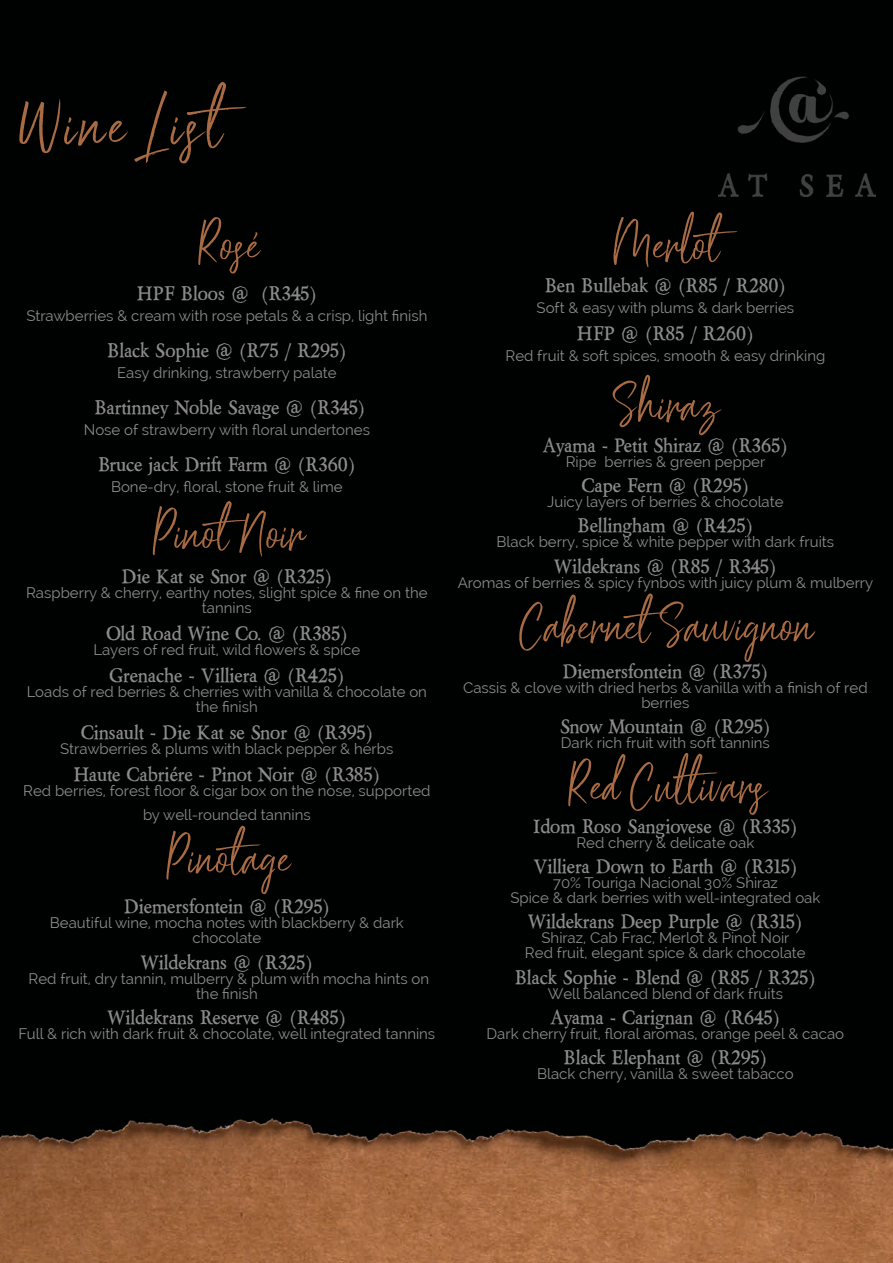
<style>
.page{position:relative;width:893px;height:1263px;background:#fff}
.page>*{position:absolute;margin:0;border:0;box-sizing:border-box;transform-origin:0 0}
.t1{font:72px "Scriptyca";letter-spacing:.05em;color:#a86b43}
.t2{font:54px "Scriptyca";color:#a86b43}
.t3{font:700 21px "Berylium";color:#8d8b8b}
.t4{font:15px/15px "Raleway";color:#8d8b8b;text-align:center}
</style>
<div class="page">
<img style="left:0;top:0;width:893px;height:1263px">
<img style="left:719px;top:77px;width:157px;height:120px">
<h1 class="t1" style="left:17px;top:67px;width:249px">Wine List</h1>
<h2 class="t2" style="left:195px;top:201px;width:66px">Rosé</h2>
<h3 class="t3" style="left:137px;top:281px;width:181px">HPF Bloos @ (R345)</h3>
<p class="t4" style="left:26px;top:308px;width:403px">Strawberries &amp; cream with rose petals &amp; a crisp, light finish</p>
<h3 class="t3" style="left:107px;top:338px;width:241px">Black Sophie @ (R75 / R295)</h3>
<p class="t4" style="left:117px;top:365px;width:221px">Easy drinking, strawberry palate</p>
<h3 class="t3" style="left:94px;top:395px;width:272px">Bartinney Noble Savage @ (R345)</h3>
<p class="t4" style="left:84px;top:422px;width:288px">Nose of strawberry with floral undertones</p>
<h3 class="t3" style="left:98px;top:452px;width:259px">Bruce jack Drift Farm @ (R360)</h3>
<p class="t4" style="left:111px;top:479px;width:233px">Bone-dry, floral, stone fruit &amp; lime</p>
<h2 class="t2" style="left:150px;top:490px;width:154px">PinotNoir</h2>
<h3 class="t3" style="left:122px;top:563px;width:212px">Die Kat se Snor @ (R325)</h3>
<p class="t4" style="left:26px;top:585px;width:403px">Raspberry &amp; cherry, earthy notes, slight spice &amp; fine on the tannins</p>
<h3 class="t3" style="left:106px;top:620px;width:243px">Old Road Wine Co. @ (R385)</h3>
<p class="t4" style="left:93px;top:642px;width:268px">Layers of red fruit, wild flowers &amp; spice</p>
<h3 class="t3" style="left:109px;top:662px;width:237px">Grenache - Villiera @ (R425)</h3>
<p class="t4" style="left:27px;top:684px;width:402px">Loads of red berries &amp; cherries with vanilla &amp; chocolate on the finish</p>
<h3 class="t3" style="left:81px;top:719px;width:294px">Cinsault - Die Kat se Snor @ (R395)</h3>
<p class="t4" style="left:60px;top:741px;width:335px">Strawberries &amp; plums with black pepper &amp; herbs</p>
<h3 class="t3" style="left:74px;top:761px;width:308px">Haute Cabriére - Pinot Noir @ (R385)</h3>
<p class="t4" style="left:23px;top:778px;width:409px;line-height:24px">Red berries, forest floor &amp; cigar box on the nose, supported by well-rounded tannins</p>
<h2 class="t2" style="left:164px;top:815px;width:127px">Pinotage</h2>
<h3 class="t3" style="left:124px;top:894px;width:208px">Diemersfontein @ (R295)</h3>
<p class="t4" style="left:50px;top:916px;width:355px">Beautiful wine, mocha notes with blackberry &amp; dark chocolate</p>
<h3 class="t3" style="left:141px;top:949px;width:174px">Wildekrans @ (R325)</h3>
<p class="t4" style="left:28px;top:971px;width:402px">Red fruit, dry tannin, mulberry &amp; plum with mocha hints on the finish</p>
<h3 class="t3" style="left:108px;top:1004px;width:240px">Wildekrans Reserve @ (R485)</h3>
<p class="t4" style="left:19px;top:1026px;width:418px">Full &amp; rich with dark fruit &amp; chocolate, well integrated tannins</p>
<h2 class="t2" style="left:612px;top:201px;width:141px">Merlot</h2>
<h3 class="t3" style="left:545px;top:272px;width:243px">Ben Bullebak @ (R85 / R280)</h3>
<p class="t4" style="left:537px;top:300px;width:259px">Soft &amp; easy with plums &amp; dark berries</p>
<h3 class="t3" style="left:577px;top:320px;width:178px">HFP @ (R85 / R260)</h3>
<p class="t4" style="left:505px;top:348px;width:321px">Red fruit &amp; soft spices, smooth &amp; easy drinking</p>
<h2 class="t2" style="left:612px;top:362px;width:109px">Shiraz</h2>
<h3 class="t3" style="left:543px;top:433px;width:247px">Ayama - Petit Shiraz @ (R365)</h3>
<p class="t4" style="left:566px;top:454px;width:201px">Ripe berries &amp; green pepper</p>
<h3 class="t3" style="left:581px;top:473px;width:169px">Cape Fern @ (R295)</h3>
<p class="t4" style="left:547px;top:494px;width:238px">Juicy layers of berries &amp; chocolate</p>
<h3 class="t3" style="left:578px;top:513px;width:177px">Bellingham @ (R425)</h3>
<p class="t4" style="left:496px;top:535px;width:339px">Black berry, spice &amp; white pepper with dark fruits</p>
<h3 class="t3" style="left:554px;top:553px;width:224px">Wildekrans @ (R85 / R345)</h3>
<p class="t4" style="left:458px;top:575px;width:417px">Aromas of berries &amp; spicy fynbos with juicy plum &amp; mulberry</p>
<h2 class="t2" style="left:518px;top:582px;width:297px">CabernetSauvignon</h2>
<h3 class="t3" style="left:562px;top:658px;width:207px">Diemersfontein @ (R375)</h3>
<p class="t4" style="left:463px;top:680px;width:406px">Cassis &amp; clove with dried herbs &amp; vanilla with a finish of red berries</p>
<h3 class="t3" style="left:560px;top:713px;width:212px">Snow Mountain @ (R295)</h3>
<p class="t4" style="left:561px;top:735px;width:210px">Dark rich fruit with soft tannins</p>
<h2 class="t2" style="left:565px;top:743px;width:203px">Red Cultivars</h2>
<h3 class="t3" style="left:533px;top:814px;width:266px">Idom Roso Sangiovese @ (R335)</h3>
<p class="t4" style="left:576px;top:835px;width:180px">Red cherry &amp; delicate oak</p>
<h3 class="t3" style="left:533px;top:854px;width:265px">Villiera Down to Earth @ (R315)</h3>
<p class="t4" style="left:510px;top:875px;width:312px">70% Touriga Nacional 30% Shiraz<br>Spice &amp; dark berries with well-integrated oak</p>
<h3 class="t3" style="left:528px;top:909px;width:276px">Wildekrans Deep Purple @ (R315)</h3>
<p class="t4" style="left:525px;top:931px;width:282px">Shiraz, Cab Frac, Merlot &amp; Pinot Noir<br>Red fruit, elegant spice &amp; dark chocolate</p>
<h3 class="t3" style="left:515px;top:964px;width:303px">Black Sophie - Blend @ (R85 / R325)</h3>
<p class="t4" style="left:548px;top:986px;width:237px">Well balanced blend of dark fruits</p>
<h3 class="t3" style="left:551px;top:1004px;width:231px">Ayama - Carignan @ (R645)</h3>
<p class="t4" style="left:487px;top:1026px;width:359px">Dark cherry fruit, floral aromas, orange peel &amp; cacao</p>
<h3 class="t3" style="left:564px;top:1045px;width:205px">Black Elephant @ (R295)</h3>
<p class="t4" style="left:537px;top:1066px;width:258px">Black cherry, vanilla &amp; sweet tabacco</p>
</div>
